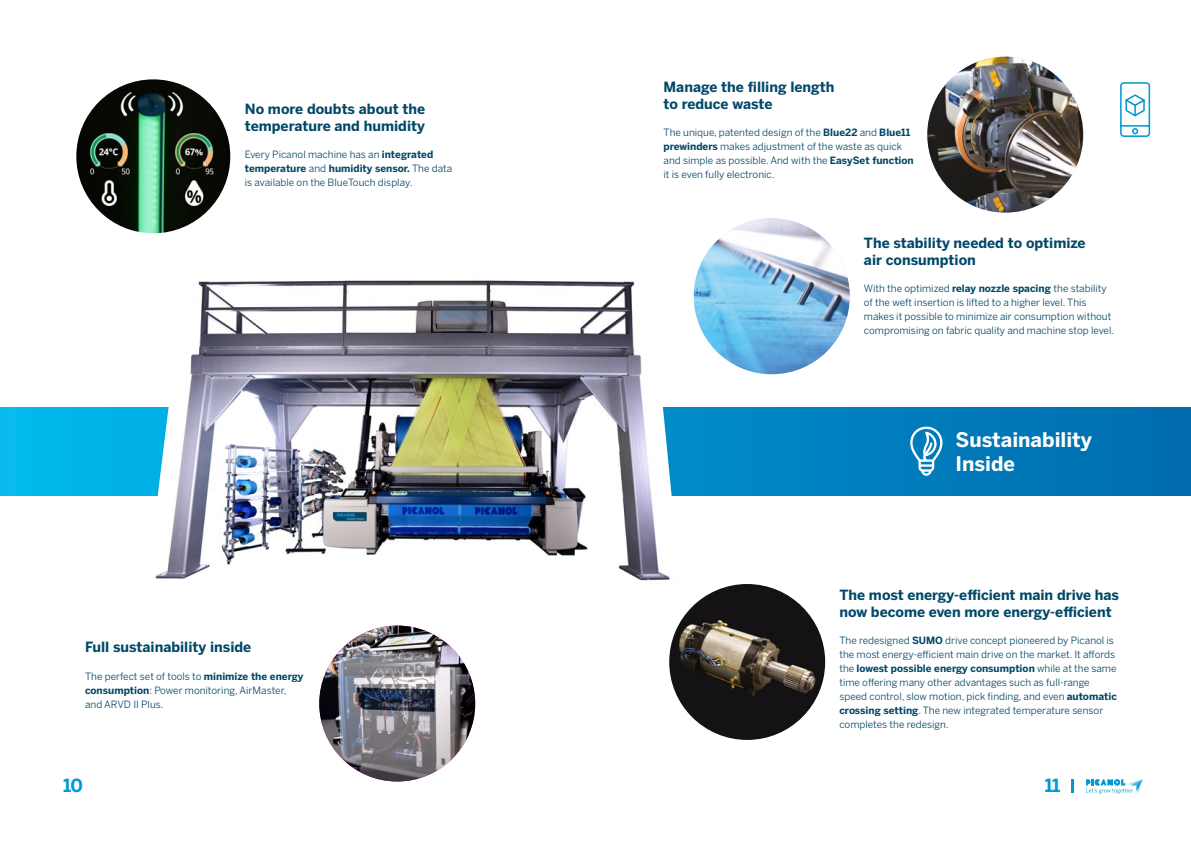
<style>
.page{position:relative;width:1191px;height:842px;background:#fff}
.page>*{position:absolute;margin:0;border:0;box-sizing:border-box;transform-origin:0 0}
.t1{font:700 20px/24px "Benton Sans";color:#fff}
.t2{font:700 18px "Benton Sans";color:#009ad5}
.t3{font:700 14px/16.8px "Benton Sans";color:#004868}
.t4{font:10px/14px "Benton Sans";color:#004868}
.s1{font-weight:700}
</style>
<div class="page">
<svg style="left:0;top:407px;width:1191px;height:88px;background:#0088c5"></svg>
<svg style="left:910px;top:427px;width:32px;height:49px"></svg>
<img style="left:150px;top:280px;width:528px;height:301px">
<img style="left:927px;top:57px;width:156px;height:156px;border-radius:78px">
<img style="left:669px;top:584px;width:156px;height:156px;border-radius:78px">
<img style="left:319px;top:626px;width:156px;height:155px;border-radius:78px">
<img style="left:694px;top:218px;width:155px;height:156px;border-radius:77px">
<svg style="left:1120px;top:82px;width:30px;height:55px"></svg>
<img style="left:76px;top:79px;width:154px;height:154px;border-radius:77px">
<svg style="left:1086px;top:779px;width:56px;height:15px"></svg>
<svg style="left:1071px;top:779px;width:2px;height:13px"></svg>
<h3 class="t3" style="left:245px;top:101px;width:182px">No more doubts about the temperature and humidity</h3>
<p class="t4" style="left:245px;top:148px;width:209px">Every Picanol machine has an <span class="s1">integrated temperature</span> and <span class="s1">humidity sensor.</span> The data is available on the BlueTouch display.</p>
<h3 class="t3" style="left:85px;top:639px;width:168px">Full sustainability inside</h3>
<p class="t4" style="left:85px;top:670px;width:220px">The perfect set of tools to <span class="s1">minimize the energy consumption</span>: Power monitoring, AirMaster, and ARVD II Plus.</p>
<h3 class="t3" style="left:663px;top:79px;width:172px">Manage the filling length to reduce waste</h3>
<p class="t4" style="left:663px;top:126px;width:252px">The unique, patented design of the <span class="s1">Blue22</span> and <span class="s1">Blue11 prewinders</span> makes adjustment of the waste as quick and simple as possible. And with the <span class="s1">EasySet function </span>it is even fully electronic.</p>
<h3 class="t3" style="left:864px;top:235px;width:223px">The stability needed to optimize air consumption</h3>
<p class="t4" style="left:864px;top:282px;width:252px">With the optimized <span class="s1">relay nozzle spacing</span> the stability of the weft insertion is lifted to a higher level. This makes it possible to minimize air consumption without compromising on fabric quality and machine stop level.</p>
<h1 class="t1" style="left:955px;top:427px;width:138px">Sustainability<br>Inside</h1>
<h3 class="t3" style="left:839px;top:587px;width:281px">The most energy-efficient main drive has now become even more energy-efficient</h3>
<p class="t4" style="left:839px;top:634px;width:279px">The redesigned <span class="s1">SUMO</span> drive concept pioneered by Picanol is the most energy-efficient main drive on the market. It affords the <span class="s1">lowest possible energy consumption</span> while at the same time offering many other advantages such as full-range speed control, slow motion, pick finding, and even <span class="s1">automatic crossing setting</span>. The new integrated temperature sensor completes the redesign.</p>
<h2 class="t2" style="left:63px;top:775px;width:21px">10</h2>
<h2 class="t2" style="left:1044px;top:775px;width:17px">11</h2>
</div>
